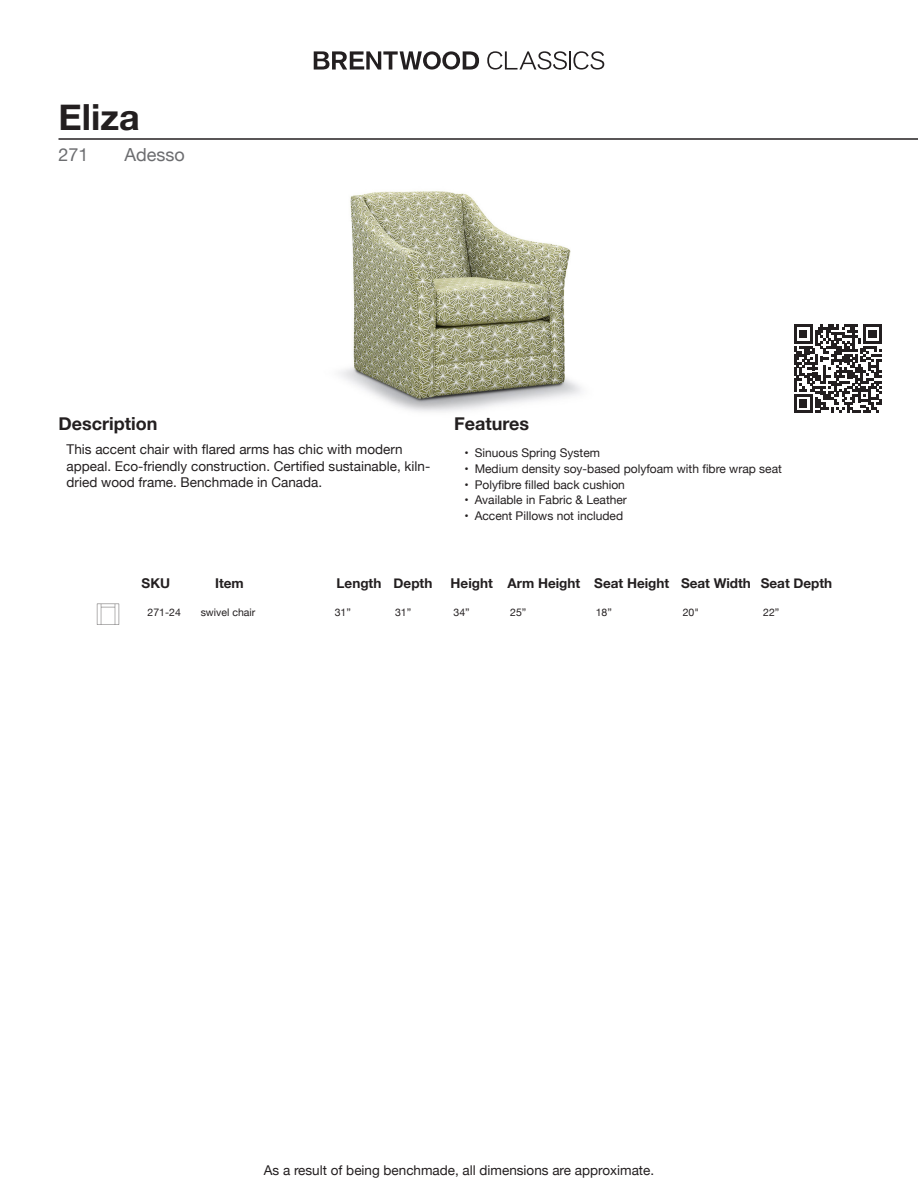
<style>
.page{position:relative;width:918px;height:1188px;background:#fff}
.page>*{position:absolute;margin:0;border:0;box-sizing:border-box;transform-origin:0 0}
.t1{font:700 36px "Helvetica Neue";color:#231f20}
.t2{font:700 18px "Helvetica Neue";color:#231f20}
.t3{font:18px "Helvetica Neue";color:#6c6d70}
.t4{font:13.5px/16.2px "Helvetica Neue";color:#231f20}
.t5{font:700 13.5px "Helvetica Neue";color:#231f20}
.t6{font:12px "Helvetica Neue";color:#231f20}
.t7{font:10.5px "Helvetica Neue";color:#231f20}
</style>
<div class="page">
<svg style="left:314px;top:51px;width:165px;height:19px"></svg>
<svg style="left:487px;top:51px;width:117px;height:19px"></svg>
<hr style="left:58px;top:138px;width:860px;height:2px;background:#231f20">
<img style="left:339px;top:191px;width:242px;height:221px">
<svg style="left:794px;top:325px;width:88px;height:88px"></svg>
<img style="left:96px;top:603px;width:24px;height:22px">
<p class="t1" style="left:58px;top:89px;width:83px">Eliza</p>
<p class="t3" style="left:58px;top:141px;width:32px">271</p>
<p class="t3" style="left:124px;top:141px;width:62px">Adesso</p>
<p class="t2" style="left:58px;top:409px;width:100px">Description</p>
<p class="t2" style="left:454px;top:409px;width:77px">Features</p>
<p class="t4" style="left:67px;top:442px;width:365px">This accent chair with flared arms has chic with modern appeal. Eco-friendly construction. Certified sustainable, kiln&shy;dried wood frame. Benchmade in Canada.</p>
<p class="t6" style="left:464px;top:444px;width:6px">•</p>
<p class="t6" style="left:475px;top:444px;width:127px">Sinuous Spring System</p>
<p class="t6" style="left:475px;top:476px;width:152px">Polyfibre filled back cushion</p>
<p class="t6" style="left:475px;top:460px;width:309px">Medium density soy-based polyfoam with fibre wrap seat</p>
<p class="t6" style="left:475px;top:491px;width:154px">Available in Fabric &amp; Leather</p>
<p class="t6" style="left:475px;top:507px;width:150px">Accent Pillows not included</p>
<p class="t6" style="left:464px;top:460px;width:6px">•</p>
<p class="t6" style="left:464px;top:491px;width:6px">•</p>
<p class="t6" style="left:464px;top:507px;width:6px">•</p>
<p class="t6" style="left:464px;top:476px;width:6px">•</p>
<p class="t5" style="left:142px;top:573px;width:30px">SKU</p>
<p class="t5" style="left:215px;top:573px;width:30px">Item</p>
<p class="t5" style="left:337px;top:573px;width:46px">Length</p>
<p class="t5" style="left:394px;top:573px;width:40px">Depth</p>
<p class="t5" style="left:451px;top:573px;width:44px">Height</p>
<p class="t5" style="left:508px;top:573px;width:74px">Arm Height</p>
<p class="t5" style="left:594px;top:573px;width:77px">Seat Height</p>
<p class="t5" style="left:681px;top:573px;width:71px">Seat Width</p>
<p class="t5" style="left:761px;top:573px;width:73px">Seat Depth</p>
<p class="t7" style="left:148px;top:604px;width:35px">271-24</p>
<p class="t7" style="left:201px;top:604px;width:56px">swivel chair</p>
<p class="t7" style="left:335px;top:604px;width:18px">31”</p>
<p class="t7" style="left:395px;top:604px;width:18px">31”</p>
<p class="t7" style="left:454px;top:604px;width:18px">34”</p>
<p class="t7" style="left:510px;top:604px;width:18px">25”</p>
<p class="t7" style="left:596px;top:604px;width:18px">18”</p>
<p class="t7" style="left:683px;top:604px;width:18px">20"</p>
<p class="t7" style="left:763px;top:604px;width:18px">22”</p>
<p class="t4" style="left:264px;top:1163px;width:392px">As a result of being benchmade, all dimensions are approximate.</p>
</div>
